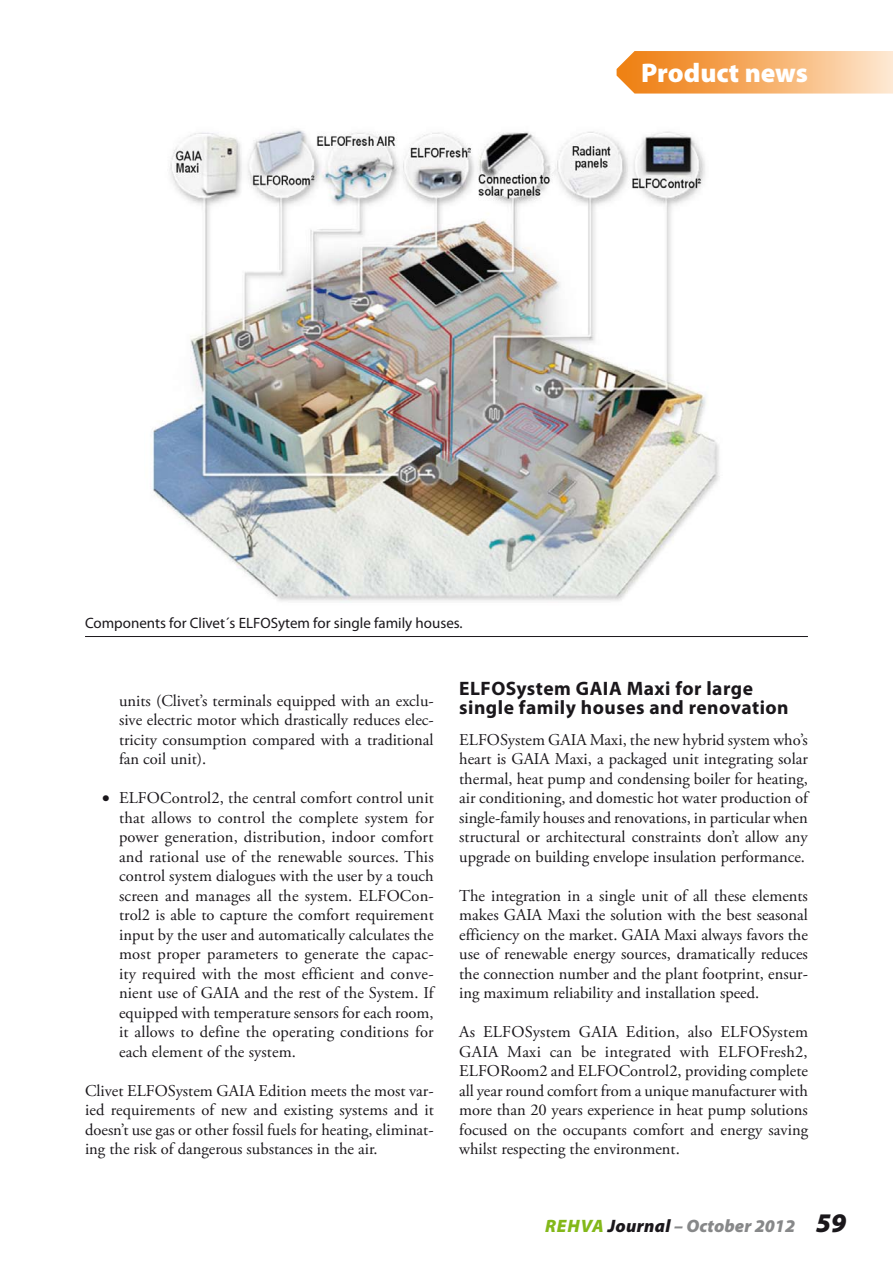
<style>
.page{position:relative;width:893px;height:1263px;background:#fff}
.page>*{position:absolute;margin:0;border:0;box-sizing:border-box;transform-origin:0 0}
.t1{font:900 27px "Myriad Pro";color:#fff}
.t2{font:700 19.5px/19.5px "Myriad Pro";letter-spacing:.025em;color:#1a171b}
.t3{font:italic 900 18px "Myriad Pro";letter-spacing:.015em;color:#878889}
.t4{font:16.5px/19.5px "Adobe Garamond Pro";color:#1a171b;text-align:justify}
.t5{font:15px "Myriad Pro";color:#1a171b}
.s1{color:#83b819}
.s2{color:#1a171b}
.s3{font-size:27px;color:#1a171b}
</style>
<div class="page">
<hr style="left:85px;top:636px;width:723px;height:1px;background:#1a171b">
<img style="left:152px;top:130px;width:568px;height:473px">
<svg style="left:617px;top:51px;width:276px;height:43px;background:#f6b26f"></svg>
<h1 class="t1" style="left:641px;top:54px;width:168px">Product news</h1>
<p class="t5" style="left:85px;top:613px;width:379px">Components for Clivet´s ELFOSytem for single family houses.</p>
<p class="t4" style="left:119px;top:691px;width:316px">units (Clivet’s terminals equipped with an exclu&shy;sive electric motor which drastically reduces elec&shy;tricity consumption compared with a traditional fan coil unit).</p>
<p class="t4" style="left:119px;top:789px;width:316px;text-indent:-17px">• ELFOControl2, the central comfort control unit that allows to control the complete system for power generation, distribution, indoor comfort and rational use of the renewable sources. This control system dialogues with the user by a touch screen and manages all the system. ELFOCon&shy;trol2 is able to capture the comfort requirement input by the user and automatically calculates the most proper parameters to generate the capac&shy;ity required with the most efficient and conve&shy;nient use of GAIA and the rest of the System. If equipped with temperature sensors for each room, it allows to define the operating conditions for each element of the system.</p>
<p class="t4" style="left:85px;top:1081px;width:350px">Clivet ELFOSystem GAIA Edition meets the most var&shy;ied requirements of new and existing systems and it doesn’t use gas or other fossil fuels for heating, eliminat&shy;ing the risk of dangerous substances in the air.</p>
<p class="t2" style="left:459px;top:678px;width:331px">ELFOSystem GAIA Maxi for large single family houses and renovation</p>
<p class="t4" style="left:459px;top:730px;width:350px">ELFOSystem GAIA Maxi, the new hybrid system who’s heart is GAIA Maxi, a packaged unit integrating solar thermal, heat pump and condensing boiler for heating, air conditioning, and domestic hot water production of single-family houses and renovations, in particular when structural or architectural constraints don’t allow any upgrade on building envelope insulation performance.</p>
<p class="t4" style="left:459px;top:886px;width:350px">The integration in a single unit of all these elements makes GAIA Maxi the solution with the best seasonal efficiency on the market. GAIA Maxi always favors the use of renewable energy sources, dramatically reduces the connection number and the plant footprint, ensur&shy;ing maximum reliability and installation speed.</p>
<p class="t4" style="left:459px;top:1023px;width:350px">As ELFOSystem GAIA Edition, also ELFOSystem GAIA Maxi can be integrated with ELFOFresh2, ELFORoom2 and ELFOControl2, providing complete all year round comfort from a unique manufacturer with more than 20 years experience in heat pump solutions focused on the occupants comfort and energy saving whilst respecting the environment.</p>
<p class="t3" style="left:545px;top:1214px;width:303px"><span class="s1">REHVA</span> <span class="s2">Journal</span> – October 2012 <span class="s3">59</span></p>
</div>
